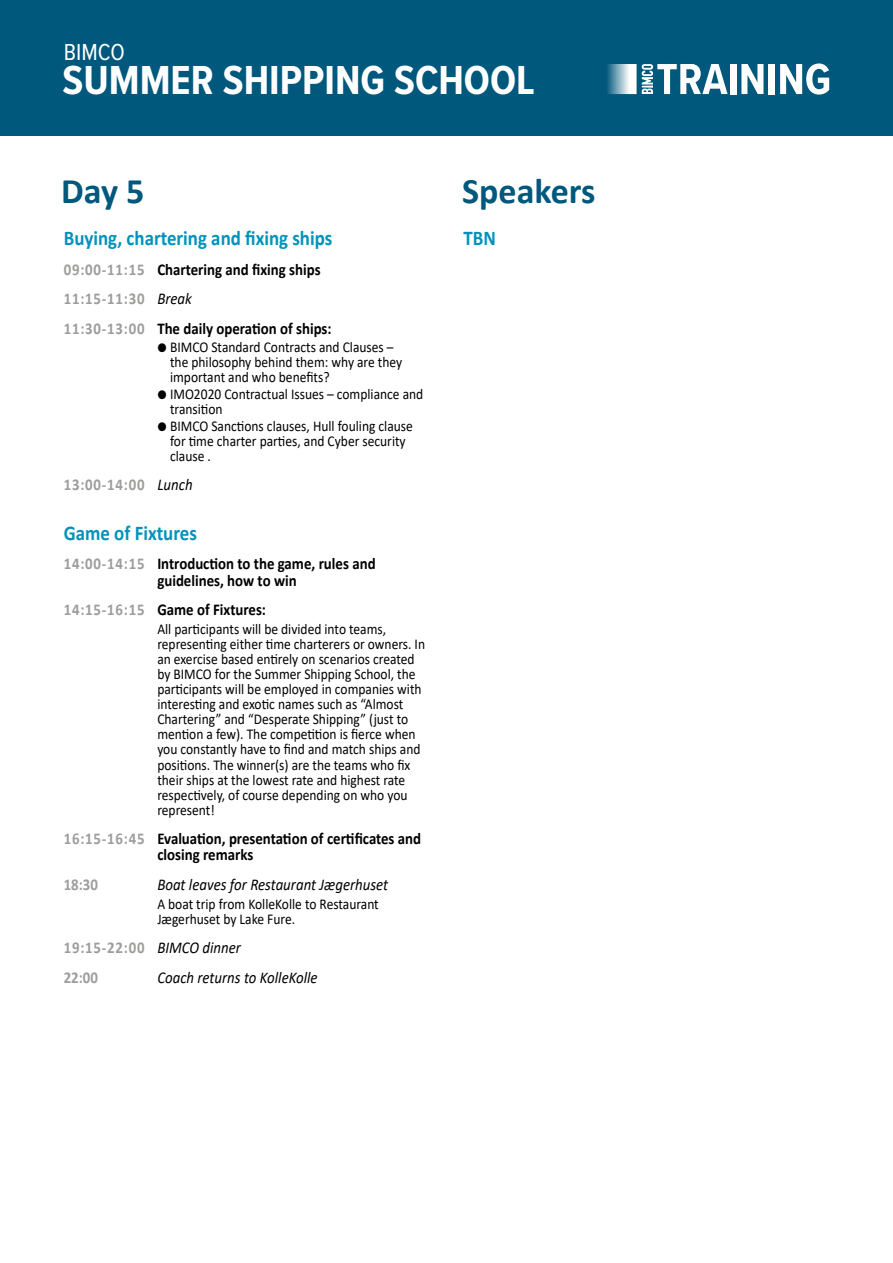
<style>
.page{position:relative;width:893px;height:1263px;background:#fff}
.page>*{position:absolute;margin:0;border:0;box-sizing:border-box;transform-origin:0 0}
.t1{font:700 42px "Proxima Nova Cond";color:#fff}
.t2{font:700 36px "Calibri";color:#00587c}
.t3{font:24px "Proxima Nova Cond";color:#fff}
.t4{font:700 21px "Calibri";color:#0092bc;scale:.9 1}
.t5{font:700 16.5px/29.4px "Calibri";color:#000;scale:.9 1}
.t6{font:italic 16.5px "Calibri";color:#000;scale:.9 1}
.t7{font:700 16.5px/30px "Calibri";letter-spacing:.055em;color:#9d9d9c;scale:.9 1}
.t8{font:15px/15px "Calibri";color:#000;scale:.9 1}
.s1{color:#9d9d9c}
.s2{font-weight:400;font-style:italic}
.s3{font-family:"Proxima Nova Cond"}
.s4{font-weight:400;font-style:italic;color:#000}
</style>
<div class="page">
<div style="left:0;top:0;width:893px;height:136px;background:#00587c"></div>
<div style="left:730px;top:64px;width:6px;height:30px;background:#fff"></div>
<svg style="left:741px;top:64px;width:22px;height:30px"></svg>
<div style="left:769px;top:64px;width:6px;height:30px;background:#fff"></div>
<svg style="left:780px;top:63px;width:49px;height:32px"></svg>
<svg style="left:642px;top:64px;width:86px;height:30px"></svg>
<svg style="left:607px;top:64px;width:30px;height:30px"></svg>
<h3 class="t3" style="left:64px;top:35px;width:63px">BIMCO</h3>
<h1 class="t1" style="left:63px;top:49px;width:474px">SUMMER SHIPPING SCHOOL</h1>
<h2 class="t2" style="left:61px;top:165px;width:85px">Day 5</h2>
<h3 class="t4" style="left:64px;top:224px;width:300px">Buying, chartering and fixing ships</h3>
<p class="t5" style="left:64px;top:254px;width:299px"><span class="s1">09:00-11:15</span> Chartering and fixing ships<br><span class="s1">11:15-11:30</span> <span class="s2">Break<br></span><span class="s1">11:30-13:00</span> The daily operation of ships:</p>
<p class="t8" style="left:170px;top:339px;width:259px;text-indent:-13px"><span class="s3">●</span> BIMCO Standard Contracts and Clauses – the philosophy behind them: why are they important and who benefits?</p>
<p class="t8" style="left:170px;top:386px;width:283px;text-indent:-13px"><span class="s3">●</span> IMO2020 Contractual Issues – compliance and transition</p>
<p class="t8" style="left:170px;top:418px;width:271px;text-indent:-13px"><span class="s3">●</span> BIMCO Sanctions clauses, Hull fouling clause for time charter parties, and Cyber security clause .</p>
<p class="t7" style="left:64px;top:469px;width:145px">13:00-14:00 <span class="s4">Lunch</span></p>
<h3 class="t4" style="left:64px;top:518px;width:149px">Game of Fixtures</h3>
<p class="t5" style="left:157px;top:555px;width:244px;line-height:16.5px;text-indent:-94px"><span class="s1">14:00-14:15</span> Introduction to the game, rules and guidelines, how to win</p>
<p class="t5" style="left:64px;top:595px;width:226px"><span class="s1">14:15-16:15</span> Game of Fixtures:</p>
<p class="t8" style="left:157px;top:622px;width:299px">All participants will be divided into teams, representing either time charterers or owners. In an exercise based entirely on scenarios created by BIMCO for the Summer Shipping School, the participants will be employed in companies with interesting and exotic names such as “Almost Chartering” and “Desperate Shipping” (just to mention a few). The competition is fierce when you constantly have to find and match ships and positions. The winner(s) are the teams who fix their ships at the lowest rate and highest rate respectively, of course depending on who you represent!</p>
<p class="t5" style="left:157px;top:830px;width:295px;line-height:16.5px;text-indent:-94px"><span class="s1">16:15-16:45</span> Evaluation, presentation of certificates and closing remarks</p>
<p class="t7" style="left:64px;top:869px;width:40px">18:30</p>
<p class="t6" style="left:157px;top:873px;width:258px">Boat leaves for Restaurant Jægerhuset</p>
<p class="t8" style="left:157px;top:896px;width:248px">A boat trip from KolleKolle to Restaurant<br>Jægerhuset by Lake Fure.</p>
<p class="t7" style="left:64px;top:933px;width:198px">19:15-22:00 <span class="s4">BIMCO dinner<br></span>22:00</p>
<p class="t6" style="left:157px;top:966px;width:180px">Coach returns to KolleKolle</p>
<h2 class="t2" style="left:462px;top:165px;width:135px">Speakers</h2>
<h3 class="t4" style="left:463px;top:224px;width:38px">TBN</h3>
</div>
